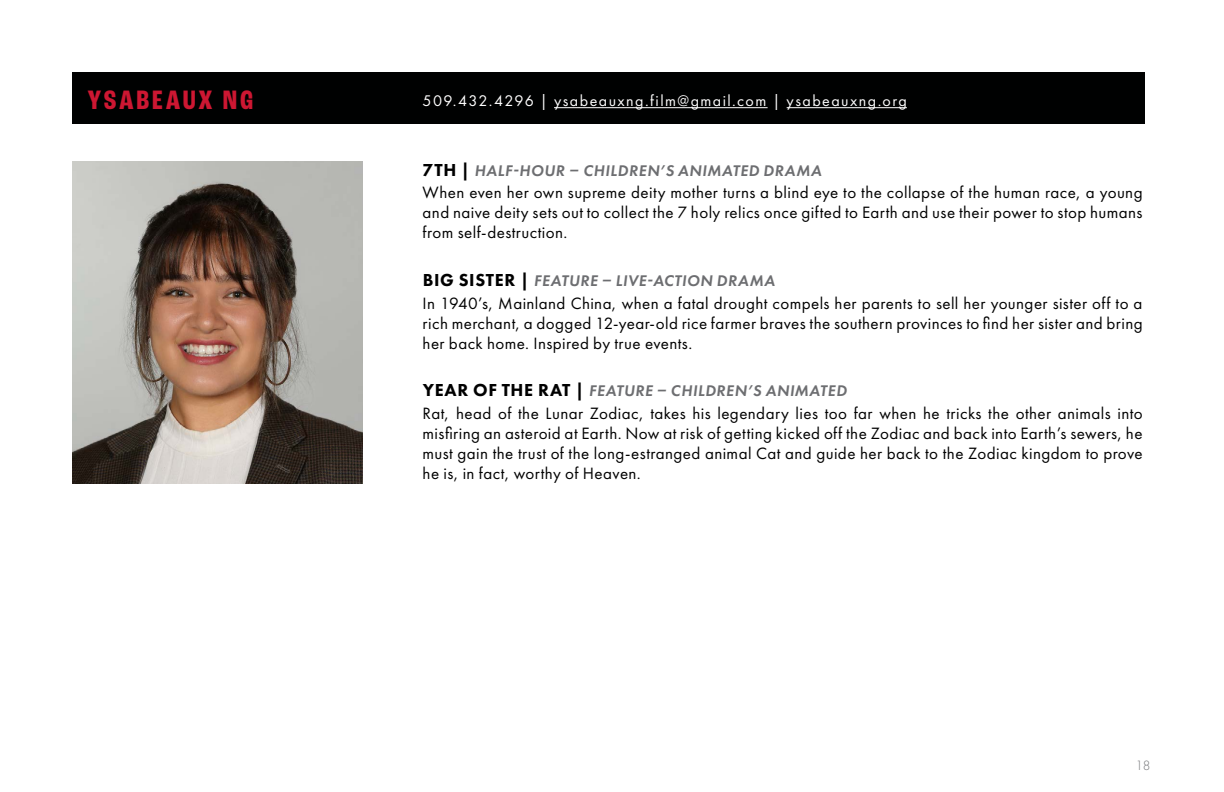
<style>
.page{position:relative;width:1224px;height:792px;background:#fff}
.page>*{position:absolute;margin:0;border:0;box-sizing:border-box;transform-origin:0 0}
.t1{font:700 condensed 28px "Roc Grotesk";letter-spacing:.1em;color:#cd1732}
.t2{font:17px/20px "Futura PT";letter-spacing:.025em;color:#000;text-align:justify}
.t3{font:italic 600 16px "Futura PT";letter-spacing:.03em;color:#6d6e71}
.t4{font:16px "Futura PT";letter-spacing:.09em;color:#fff}
.t5{font:300 14px "Futura PT";color:#77787b}
.s1{font-weight:800;font-style:normal;font-size:18px;color:#000}
</style>
<div class="page">
<div style="left:72px;top:72px;width:1072px;height:51px;background:#000101"></div>
<img style="left:72px;top:162px;width:290px;height:322px">
<hr style="left:554px;top:107px;width:214px;height:1px;background:#fff">
<hr style="left:787px;top:107px;width:120px;height:1px;background:#fff">
<h1 class="t1" style="left:88px;top:83px;width:167px">YSABEAUX NG</h1>
<p class="t4" style="left:423px;top:91px;width:486px">509.432.4296 | ysabeauxng.film@gmail.com | ysabeauxng.org</p>
<p class="t3" style="left:423px;top:160px;width:400px"><span class="s1">7TH |</span> HALF-HOUR – CHILDREN’S ANIMATED DRAMA</p>
<p class="t2" style="left:423px;top:183px;width:721px">When even her own supreme deity mother turns a blind eye to the collapse of the human race, a young and naive deity sets out to collect the 7 holy relics once gifted to Earth and use their power to stop humans from self-destruction.</p>
<p class="t3" style="left:423px;top:270px;width:354px"><span class="s1">BIG SISTER |</span> FEATURE – LIVE-ACTION DRAMA</p>
<p class="t2" style="left:423px;top:293px;width:722px">In 1940’s, Mainland China, when a fatal drought compels her parents to sell her younger sister off to a rich merchant, a dogged 12-year-old rice farmer braves the southern provinces to find her sister and bring her back home. Inspired by true events.</p>
<p class="t3" style="left:423px;top:380px;width:426px"><span class="s1">YEAR OF THE RAT |</span> FEATURE – CHILDREN’S ANIMATED</p>
<p class="t2" style="left:423px;top:403px;width:722px">Rat, head of the Lunar Zodiac, takes his legendary lies too far when he tricks the other animals into misfiring an asteroid at Earth. Now at risk of getting kicked off the Zodiac and back into Earth’s sewers, he must gain the trust of the long-estranged animal Cat and guide her back to the Zodiac kingdom to prove he is, in fact, worthy of Heaven.</p>
<p class="t5" style="left:1136px;top:758px;width:16px">18</p>
</div>
